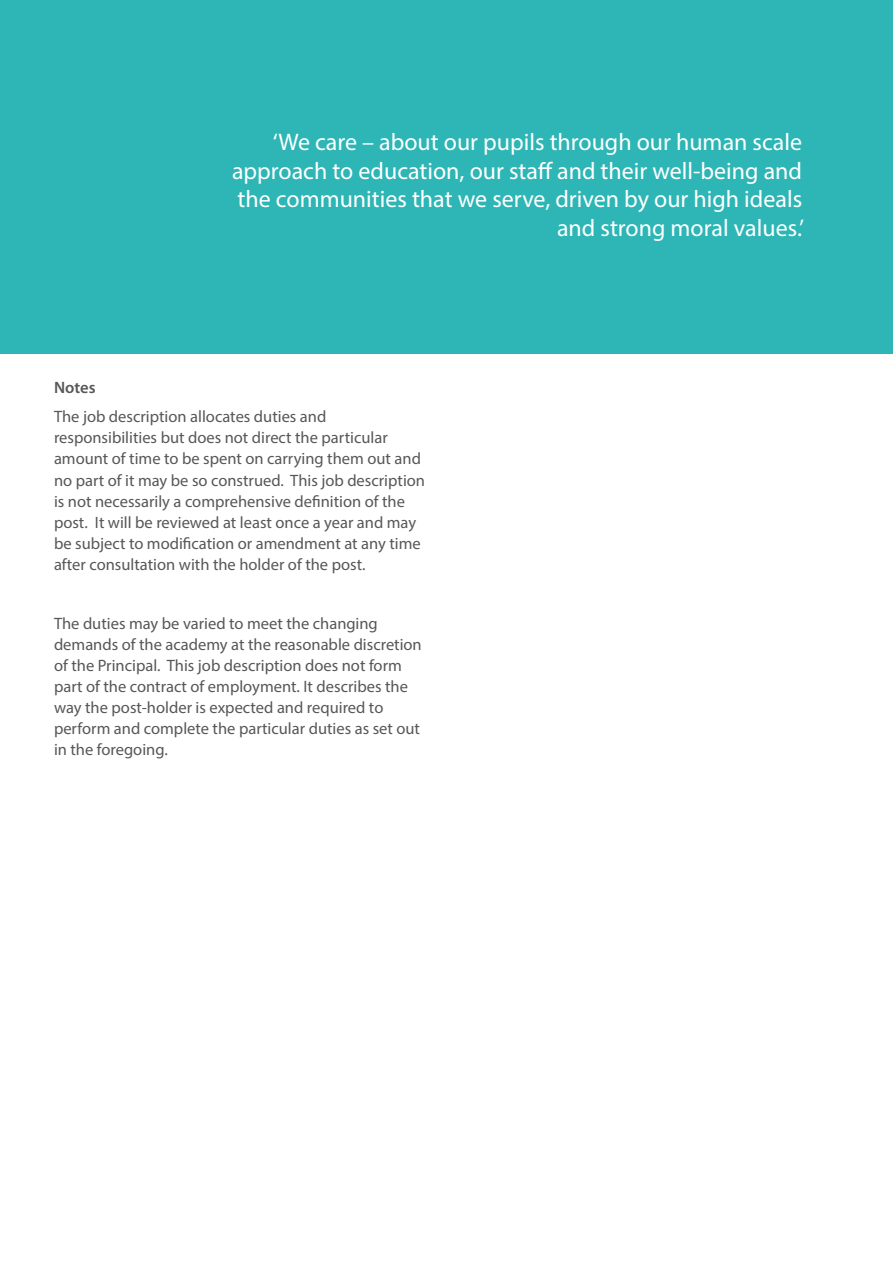
<style>
.page{position:relative;width:893px;height:1263px;background:#fff}
.page>*{position:absolute;margin:0;border:0;box-sizing:border-box;transform-origin:0 0}
.t1{font:24px/28.8px "Myriad Pro";color:#fff;text-align:right}
.t2{font:16.5px/21px "Myriad Pro";color:#575756}
.t3{font:600 16.5px "Myriad Pro";color:#575756}
</style>
<div class="page">
<div style="left:0;top:0;width:893px;height:354px;background:#2db6b5"></div>
<h1 class="t1" style="left:232px;top:127px;width:574px">‘We care – about our pupils through our human scale approach to education, our staff and their well-being and the communities that we serve, driven by our high ideals and strong moral values.’</h1>
<p class="t3" style="left:54px;top:377px;width:43px">Notes</p>
<p class="t2" style="left:54px;top:406px;width:373px">The job description allocates duties and responsibilities but does not direct the particular amount of time to be spent on carrying them out and no part of it may be so construed. This job description is not necessarily a comprehensive definition of the post. It will be reviewed at least once a year and may be subject to modification or amendment at any time after consultation with the holder of the post.</p>
<p class="t2" style="left:54px;top:612px;width:369px">The duties may be varied to meet the changing demands of the academy at the reasonable discretion of the Principal. This job description does not form part of the contract of employment. It describes the way the post-holder is expected and required to perform and complete the particular duties as set out in the foregoing.</p>
</div>
